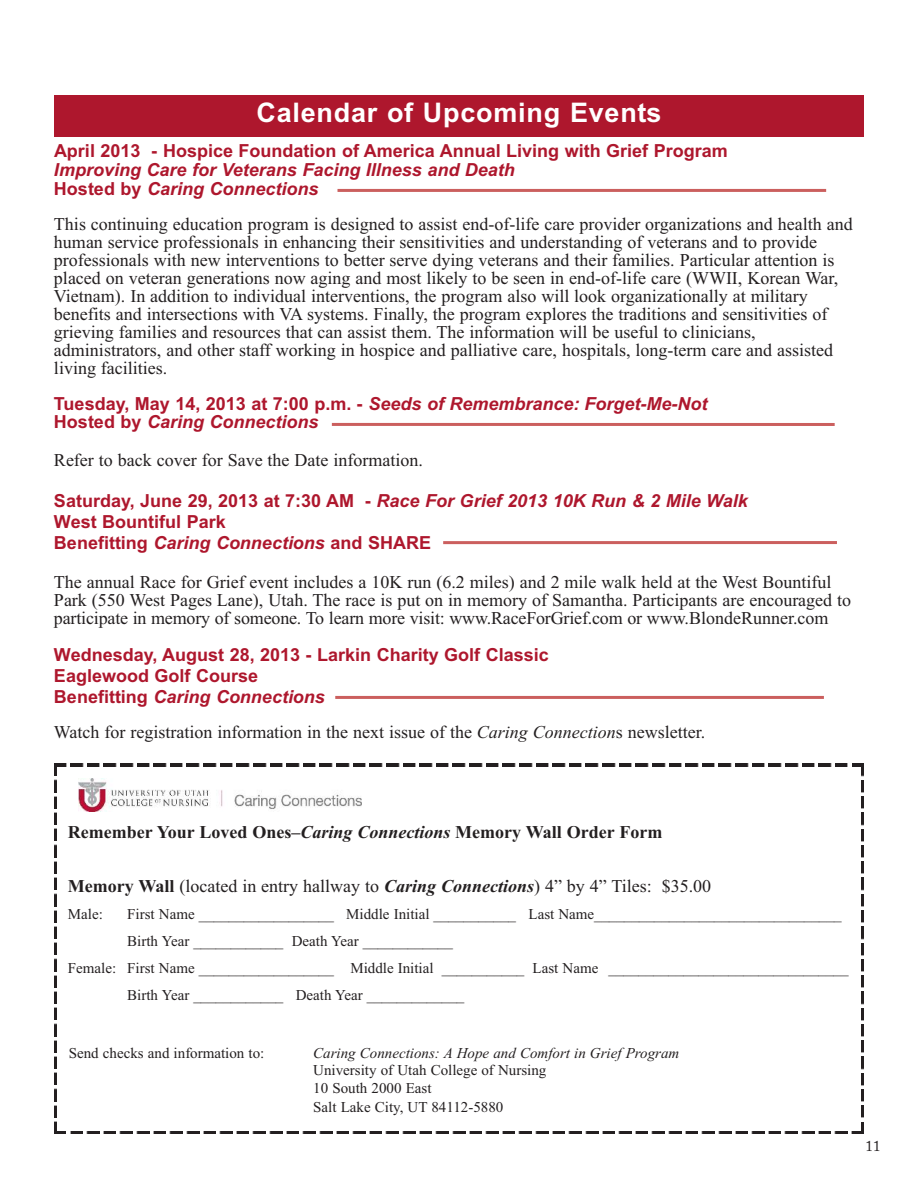
<style>
.page{position:relative;width:918px;height:1188px;background:#fff}
.page>*{position:absolute;margin:0;border:0;box-sizing:border-box;transform-origin:0 0}
.t1{font:700 27px "Arial";letter-spacing:.03em;color:#fff}
.t2{font:18px/18px "Times New Roman";color:#231f20}
.t3{font:700 18px/20.7px "Arial";color:#ae172d}
.t4{font:italic 700 18px/18.8px "Arial";color:#ae172d}
.t5{font:700 18px "Times New Roman";color:#231f20}
.t6{font:15px/17.2px "Times New Roman";color:#231f20}
.t7{font:italic 15px "Times New Roman";color:#231f20}
.t8{font:15px "Adobe Caslon Pro";color:#231f20}
.s1{font-style:normal}
.s2{font-style:italic}
.s3{font-weight:700}
.s4{font-weight:700;font-style:italic}
</style>
<div class="page">
<div style="left:54px;top:95px;width:810px;height:41px;background:#ae172d"></div>
<svg style="left:54px;top:764px;width:13px;height:12px"></svg>
<img style="left:70px;top:764px;width:778px;height:3px">
<svg style="left:852px;top:764px;width:12px;height:13px"></svg>
<img style="left:861px;top:780px;width:3px;height:338px">
<svg style="left:851px;top:1122px;width:13px;height:12px"></svg>
<img style="left:70px;top:1131px;width:778px;height:3px">
<svg style="left:54px;top:1121px;width:12px;height:13px"></svg>
<img style="left:54px;top:779px;width:3px;height:339px">
<img style="left:78px;top:779px;width:284px;height:32px">
<hr style="left:338px;top:189px;width:488px;height:3px;background:#cb5f5e">
<hr style="left:332px;top:423px;width:503px;height:3px;background:#cb5f5e">
<hr style="left:335px;top:696px;width:489px;height:3px;background:#cb5f5e">
<hr style="left:443px;top:541px;width:394px;height:3px;background:#cb5f5e">
<h1 class="t1" style="left:256px;top:97px;width:407px">Calendar of Upcoming Events</h1>
<p class="t3" style="left:54px;top:141px;width:675px">April 2013 - Hospice Foundation of America Annual Living with Grief Program</p>
<p class="t4" style="left:54px;top:161px;width:462px">Improving Care for Veterans Facing Illness and Death<br><span class="s1">Hosted by</span> Caring Connections</p>
<p class="t2" style="left:54px;top:215px;width:800px">This continuing education program is designed to assist end-of-life care provider organizations and health and human service professionals in enhancing their sensitivities and understanding of veterans and to provide professionals with new interventions to better serve dying veterans and their families. Particular attention is placed on veteran generations now aging and most likely to be seen in end-of-life care (WWII, Korean War, Vietnam). In addition to individual interventions, the program also will look organizationally at military benefits and intersections with VA systems. Finally, the program explores the traditions and sensitivities of grieving families and resources that can assist them. The information will be useful to clinicians, administrators, and other staff working in hospice and palliative care, hospitals, long-term care and assisted living facilities.</p>
<p class="t4" style="left:54px;top:394px;width:655px"><span class="s1">Tuesday, May 14, 2013 at 7:00 p.m. -</span> Seeds of Remembrance: Forget-Me-Not<br><span class="s1">Hosted by</span> Caring Connections</p>
<p class="t2" style="left:54px;top:451px;width:370px">Refer to back cover for Save the Date information.</p>
<p class="t3" style="left:54px;top:491px;width:695px">Saturday, June 29, 2013 at 7:30 AM - <span class="s2">Race For Grief 2013 10K Run &amp; 2 Mile Walk<br></span>West Bountiful Park<br>Benefitting <span class="s2">Caring Connections</span> and SHARE</p>
<p class="t2" style="left:54px;top:572px;width:799px">The annual Race for Grief event includes a 10K run (6.2 miles) and 2 mile walk held at the West Bountiful<br>Park (550 West Pages Lane), Utah. The race is put on in memory of Samantha. Participants are encouraged to participate in memory of someone. To learn more visit: www.RaceForGrief.com or www.BlondeRunner.com</p>
<p class="t3" style="left:54px;top:645px;width:496px">Wednesday, August 28, 2013 - Larkin Charity Golf Classic<br>Eaglewood Golf Course<br>Benefitting <span class="s2">Caring Connections</span></p>
<p class="t2" style="left:54px;top:723px;width:653px">Watch for registration information in the next issue of the <span class="s2">Caring Connection</span>s newsletter.</p>
<p class="t5" style="left:68px;top:821px;width:596px">Remember Your Loved Ones–<span class="s2">Caring Connections</span> Memory Wall Order Form</p>
<p class="t2" style="left:68px;top:877px;width:645px"><span class="s3">Memory Wall</span> (located in entry hallway to <span class="s4">Caring Connections</span>) 4” by 4” Tiles: $35.00</p>
<p class="t6" style="left:68px;top:905px;width:36px">Male:</p>
<p class="t6" style="left:127px;top:905px;width:716px">First Name __________________ Middle Initial ___________ Last Name_________________________________</p>
<p class="t6" style="left:127px;top:932px;width:327px">Birth Year ____________ Death Year ____________</p>
<p class="t6" style="left:68px;top:959px;width:782px">Female: First Name __________________ Middle Initial ___________ Last Name ________________________________</p>
<p class="t6" style="left:127px;top:986px;width:339px">Birth Year ____________ Death Year _____________</p>
<p class="t6" style="left:69px;top:1044px;width:197px">Send checks and information to:</p>
<p class="t7" style="left:313px;top:1044px;width:368px">Caring Connections: A Hope and Comfort in Grief Program</p>
<p class="t6" style="left:313px;top:1062px;width:235px">University of Utah College of Nursing<br>10 South 2000 East</p>
<p class="t6" style="left:313px;top:1098px;width:192px">Salt Lake City, UT 84112-5880</p>
<p class="t8" style="left:866px;top:1140px;width:16px">11</p>
</div>
